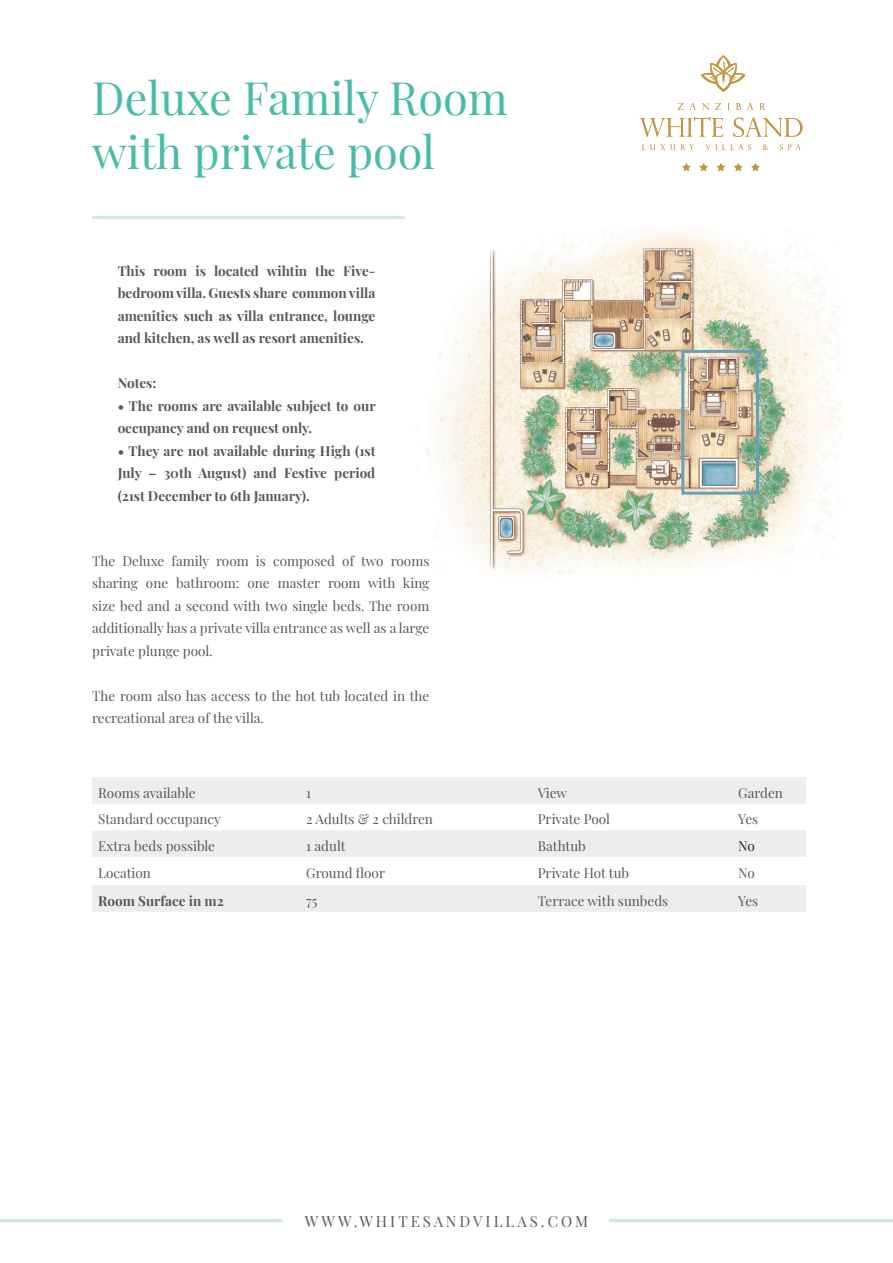
<style>
.page{position:relative;width:893px;height:1263px;background:#fff}
.page>*{position:absolute;margin:0;border:0;box-sizing:border-box;transform-origin:0 0}
.t1{font:45px/54px "Playfair Display";color:#48bca8}
.t2{font:15px "Playfair Display";letter-spacing:.2em;color:#57585a}
.t3{font:13.5px/22.5px "Playfair Display";color:#57585a;text-align:justify}
.t4{font:700 13.5px/22.5px "Playfair Display";color:#57585a;text-align:justify}
.t5{font:13.5px "Playfair Display";color:#231f20}
</style>
<div class="page">
<hr style="left:609px;top:1219px;width:284px;height:3px;background:#d0e7e1">
<hr style="left:0;top:1219px;width:282px;height:3px;background:#d0e7e1">
<svg style="left:639px;top:117px;width:84px;height:20px"></svg>
<svg style="left:733px;top:118px;width:69px;height:19px"></svg>
<svg style="left:642px;top:144px;width:52px;height:6px"></svg>
<svg style="left:706px;top:144px;width:45px;height:6px"></svg>
<svg style="left:763px;top:144px;width:5px;height:6px"></svg>
<svg style="left:780px;top:144px;width:21px;height:6px"></svg>
<svg style="left:701px;top:55px;width:44px;height:37px"></svg>
<svg style="left:678px;top:103px;width:6px;height:7px"></svg>
<svg style="left:690px;top:103px;width:6px;height:7px"></svg>
<svg style="left:702px;top:103px;width:7px;height:7px"></svg>
<svg style="left:715px;top:103px;width:6px;height:7px"></svg>
<svg style="left:736px;top:103px;width:5px;height:7px"></svg>
<svg style="left:747px;top:103px;width:6px;height:7px"></svg>
<svg style="left:759px;top:103px;width:6px;height:7px"></svg>
<svg style="left:682px;top:163px;width:9px;height:8px"></svg>
<svg style="left:699px;top:163px;width:9px;height:8px"></svg>
<svg style="left:717px;top:163px;width:8px;height:8px"></svg>
<svg style="left:734px;top:163px;width:8px;height:8px"></svg>
<svg style="left:751px;top:163px;width:9px;height:8px"></svg>
<img style="left:416px;top:230px;width:424px;height:346px">
<svg style="left:92px;top:777px;width:714px;height:135px"></svg>
<hr style="left:92px;top:216px;width:313px;height:3px;background:#d0e7e1">
<div style="left:681px;top:350px;width:78px;height:145px;border:3px solid #65a2b8"></div>
<h1 class="t1" style="left:92px;top:67px;width:417px">Deluxe Family Room with private pool</h1>
<p class="t4" style="left:118px;top:258px;width:259px">This room is located wihtin the Five&shy;bedroom villa. Guests share common villa amenities such as villa entrance, lounge and kitchen, as well as resort amenities.</p>
<p class="t4" style="left:118px;top:371px;width:40px">Notes:</p>
<p class="t4" style="left:118px;top:393px;width:259px">• The rooms are available subject to our occupancy and on request only.</p>
<p class="t4" style="left:118px;top:438px;width:259px">• They are not available during High (1st July – 30th August) and Festive period (21st December to 6th January).</p>
<p class="t3" style="left:92px;top:548px;width:339px">The Deluxe family room is composed of two rooms sharing one bathroom: one master room with king size bed and a second with two single beds. The room additionally has a private villa entrance as well as a large private plunge pool.</p>
<p class="t3" style="left:92px;top:683px;width:339px">The room also has access to the hot tub located in the recreational area of the villa.</p>
<p class="t3" style="left:98px;top:780px;width:99px">Rooms available</p>
<p class="t3" style="left:306px;top:780px;width:6px">1</p>
<p class="t3" style="left:538px;top:780px;width:31px">View</p>
<p class="t3" style="left:738px;top:780px;width:46px">Garden</p>
<p class="t3" style="left:98px;top:807px;width:124px">Standard occupancy</p>
<p class="t3" style="left:306px;top:807px;width:128px">2 Adults &amp; 2 children</p>
<p class="t3" style="left:538px;top:807px;width:74px">Private Pool</p>
<p class="t3" style="left:738px;top:807px;width:21px">Yes</p>
<p class="t3" style="left:98px;top:833px;width:118px">Extra beds possible</p>
<p class="t3" style="left:306px;top:833px;width:41px">1 adult</p>
<p class="t3" style="left:538px;top:833px;width:50px">Bathtub</p>
<p class="t5" style="left:738px;top:835px;width:18px">No</p>
<p class="t3" style="left:98px;top:861px;width:54px">Location</p>
<p class="t3" style="left:306px;top:861px;width:80px">Ground floor</p>
<p class="t3" style="left:538px;top:861px;width:93px">Private Hot tub</p>
<p class="t3" style="left:738px;top:861px;width:18px">No</p>
<p class="t4" style="left:98px;top:888px;width:127px">Room Surface in m2</p>
<p class="t3" style="left:306px;top:888px;width:13px">75</p>
<p class="t3" style="left:538px;top:888px;width:132px">Terrace with sunbeds</p>
<p class="t3" style="left:738px;top:888px;width:21px">Yes</p>
<p class="t2" style="left:305px;top:1210px;width:285px">WWW.WHITESANDVILLAS.COM</p>
</div>
